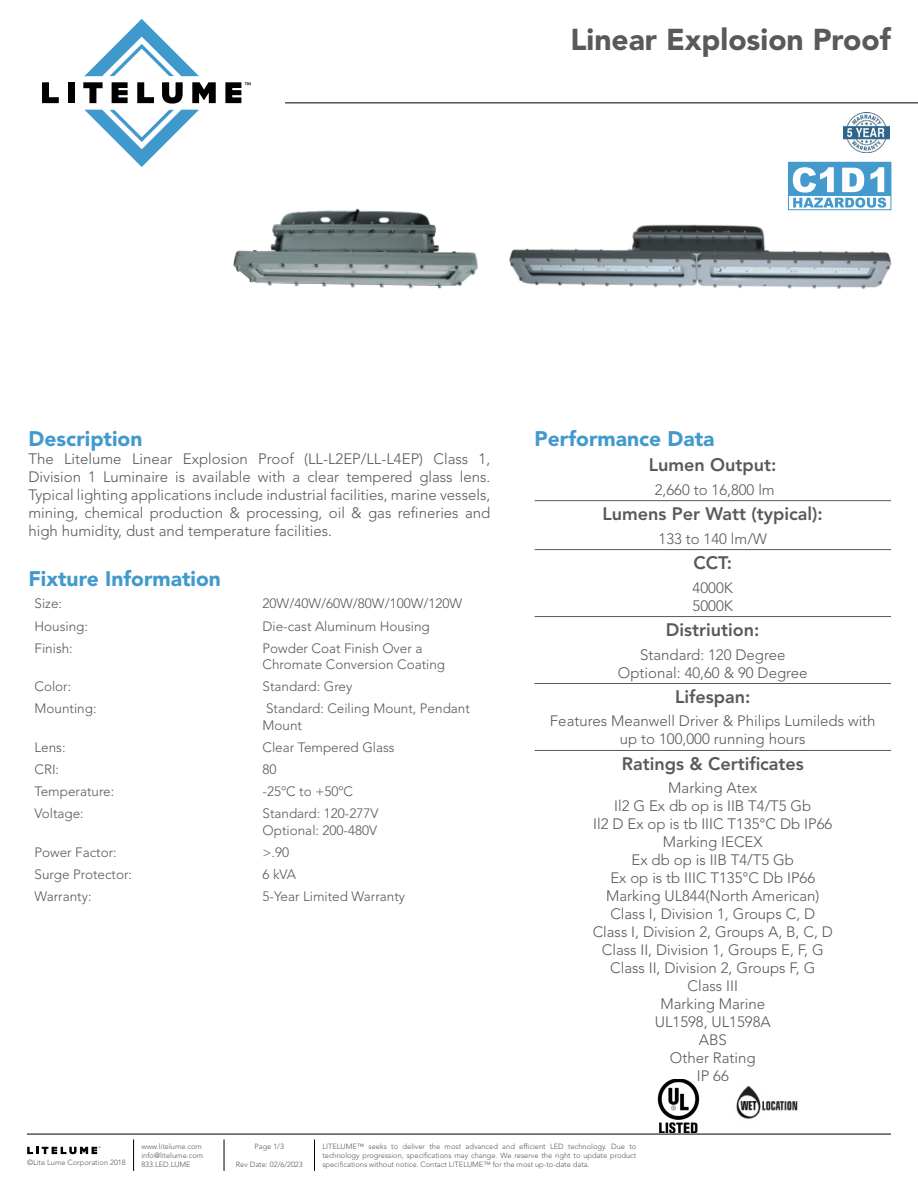
<style>
.page{position:relative;width:918px;height:1188px;background:#fff}
.page>*{position:absolute;margin:0;border:0;box-sizing:border-box;transform-origin:0 0}
.t1{font:900 30px "Avenir LT Std";color:#59595c}
.t2{font:900 21px "Avenir LT Std";color:#419acd}
.t3{font:800 18px "Avenir LT Std";color:#59595c}
.t4{font:300 15px/18px "Avenir LT Std";color:#59595c;text-align:center}
.t5{font:300 13.5px/16.2px "Avenir LT Std";color:#59595c}
.t6{font:300 7.5px/9px "Avenir LT Std";color:#59595c;text-align:justify}
</style>
<div class="page">
<hr style="left:27px;top:1134px;width:864px;height:1px;background:#000">
<hr style="left:285px;top:103px;width:633px;height:1px;background:#000">
<hr style="left:133px;top:1140px;width:1px;height:31px;background:#000">
<hr style="left:224px;top:1140px;width:1px;height:31px;background:#000">
<hr style="left:314px;top:1140px;width:1px;height:31px;background:#000">
<svg style="left:27px;top:1147px;width:73px;height:7px"></svg>
<svg style="left:42px;top:82px;width:17px;height:21px"></svg>
<div style="left:68px;top:82px;width:7px;height:21px;background:#000"></div>
<svg style="left:83px;top:82px;width:20px;height:21px"></svg>
<svg style="left:112px;top:82px;width:16px;height:21px"></svg>
<svg style="left:137px;top:82px;width:17px;height:21px"></svg>
<svg style="left:162px;top:82px;width:21px;height:22px"></svg>
<svg style="left:192px;top:82px;width:24px;height:21px"></svg>
<svg style="left:84px;top:19px;width:115px;height:57px"></svg>
<svg style="left:85px;top:110px;width:114px;height:57px"></svg>
<svg style="left:225px;top:82px;width:26px;height:21px"></svg>
<hr style="left:535px;top:500px;width:356px;height:1px;background:#59595c">
<hr style="left:535px;top:549px;width:356px;height:1px;background:#59595c">
<hr style="left:535px;top:616px;width:356px;height:1px;background:#59595c">
<hr style="left:535px;top:683px;width:356px;height:1px;background:#59595c">
<hr style="left:535px;top:750px;width:356px;height:1px;background:#59595c">
<img style="left:736px;top:1086px;width:62px;height:33px">
<img style="left:233px;top:208px;width:245px;height:81px">
<img style="left:509px;top:224px;width:383px;height:65px">
<img style="left:657px;top:1079px;width:43px;height:54px">
<div style="left:788px;top:162px;width:103px;height:48px;border:1px solid #4499cd"></div>
<div style="left:788px;top:162px;width:103px;height:34px;background:#4499cd"></div>
<svg style="left:793px;top:167px;width:93px;height:41px"></svg>
<img style="left:844px;top:112px;width:45px;height:40px">
<h1 class="t1" style="left:571px;top:21px;width:322px">Linear Explosion Proof</h1>
<h2 class="t2" style="left:29px;top:426px;width:115px">Description</h2>
<p class="t4" style="left:29px;top:450px;width:463px;text-align:justify">The Litelume Linear Explosion Proof (LL-L2EP/LL-L4EP) Class 1, Division 1 Luminaire is available with a clear tempered glass lens.<br>Typical lighting applications include industrial facilities, marine vessels, mining, chemical production &amp; processing, oil &amp; gas refineries and high humidity, dust and temperature facilities.</p>
<h2 class="t2" style="left:29px;top:566px;width:194px">Fixture Information</h2>
<p class="t5" style="left:35px;top:596px;width:29px">Size:</p>
<p class="t5" style="left:263px;top:596px;width:201px">20W/40W/60W/80W/100W/120W</p>
<p class="t5" style="left:35px;top:618px;width:55px">Housing:</p>
<p class="t5" style="left:263px;top:618px;width:169px">Die-cast Aluminum Housing</p>
<p class="t5" style="left:35px;top:640px;width:40px">Finish:</p>
<p class="t5" style="left:263px;top:640px;width:184px">Powder Coat Finish Over a<br>Chromate Conversion Coating</p>
<p class="t5" style="left:35px;top:678px;width:38px">Color:</p>
<p class="t5" style="left:263px;top:678px;width:91px">Standard: Grey</p>
<p class="t5" style="left:35px;top:701px;width:64px">Mounting:</p>
<p class="t5" style="left:263px;top:701px;width:209px">Standard: Ceiling Mount, Pendant<br>Mount</p>
<p class="t5" style="left:35px;top:739px;width:33px">Lens:</p>
<p class="t5" style="left:263px;top:739px;width:134px">Clear Tempered Glass</p>
<p class="t5" style="left:35px;top:761px;width:26px">CRI:</p>
<p class="t5" style="left:263px;top:761px;width:16px">80</p>
<p class="t5" style="left:35px;top:783px;width:81px">Temperature:</p>
<p class="t5" style="left:263px;top:783px;width:92px">-25ºC to +50ºC</p>
<p class="t5" style="left:35px;top:806px;width:51px">Voltage:</p>
<p class="t5" style="left:263px;top:806px;width:117px">Standard: 120-277V<br>Optional: 200-480V</p>
<p class="t5" style="left:35px;top:844px;width:84px">Power Factor:</p>
<p class="t5" style="left:263px;top:844px;width:28px">&gt;.90</p>
<p class="t5" style="left:35px;top:866px;width:99px">Surge Protector:</p>
<p class="t5" style="left:263px;top:866px;width:35px">6 kVA</p>
<p class="t5" style="left:35px;top:889px;width:59px">Warranty:</p>
<p class="t5" style="left:263px;top:889px;width:144px">5-Year Limited Warranty</p>
<h2 class="t2" style="left:535px;top:426px;width:181px">Performance Data</h2>
<p class="t3" style="left:649px;top:454px;width:129px">Lumen Output:</p>
<p class="t4" style="left:655px;top:481px;width:121px">2,660 to 16,800 lm</p>
<p class="t3" style="left:603px;top:503px;width:222px">Lumens Per Watt (typical):</p>
<p class="t4" style="left:659px;top:529px;width:110px">133 to 140 lm/W</p>
<p class="t3" style="left:693px;top:552px;width:40px">CCT:</p>
<p class="t4" style="left:693px;top:578px;width:42px;text-align:left">4000K<br>5000K</p>
<p class="t3" style="left:666px;top:619px;width:95px">Distriution:</p>
<p class="t4" style="left:618px;top:645px;width:191px">Standard: 120 Degree<br>Optional: 40,60 &amp; 90 Degree</p>
<p class="t3" style="left:675px;top:686px;width:77px">Lifespan:</p>
<p class="t4" style="left:550px;top:712px;width:327px">Features Meanwell Driver &amp; Philips Lumileds with up to 100,000 running hours</p>
<p class="t3" style="left:622px;top:753px;width:184px">Ratings &amp; Certificates</p>
<p class="t4" style="left:593px;top:779px;width:242px">Marking Atex<br>Il2 G Ex db op is IIB T4/T5 Gb<br>Il2 D Ex op is tb IIIC T135°C Db IP66<br>Marking IECEX<br>Ex db op is IIB T4/T5 Gb<br>Ex op is tb IIIC T135°C Db IP66<br>Marking UL844(North American)<br>Class I, Division 1, Groups C, D<br>Class I, Division 2, Groups A, B, C, D<br>Class II, Division 1, Groups E, F, G<br>Class II, Division 2, Groups F, G<br>Class III<br>Marking Marine<br>UL1598, UL1598A<br>ABS<br>Other Rating<br>IP 66</p>
<p class="t6" style="left:141px;top:1142px;width:63px;text-align:left">www.litelume.com info@litelume.com<br>833.LED.LUME</p>
<p class="t6" style="left:255px;top:1142px;width:31px">Page 1/3</p>
<p class="t6" style="left:27px;top:1158px;width:100px">©Lite Lume Corporation 2018</p>
<p class="t6" style="left:236px;top:1160px;width:68px">Rev Date: 02/6/2023</p>
<p class="t6" style="left:322px;top:1142px;width:316px">LITELUME™ seeks to deliver the most advanced and efficient LED technology. Due to technology progression, specifications may change. We reserve the right to update product specifications without notice. Contact LITELUME™ for the most up-to-date data.</p>
</div>
